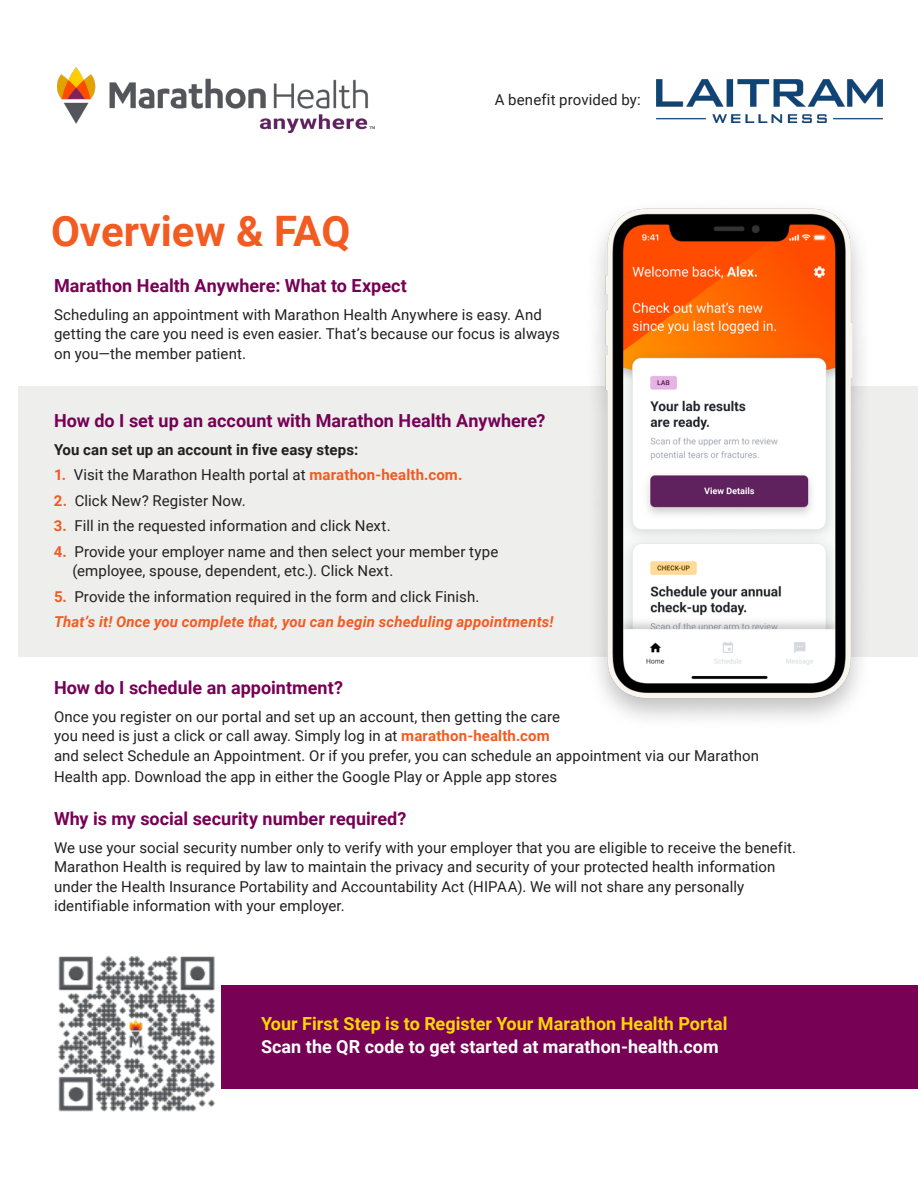
<style>
.page{position:relative;width:918px;height:1188px;background:#fff}
.page>*{position:absolute;margin:0;border:0;box-sizing:border-box;transform-origin:0 0}
.t1{font:700 42px "Roboto";color:#f25b21}
.t2{font:700 18px "Roboto";color:#760155}
.t3{font:700 18px/22.5px "Roboto";color:#fed702}
.t4{font:15px/19.5px "Roboto";letter-spacing:.005em;color:#231f20}
.t5{font:italic 700 15px "Roboto";letter-spacing:.01em;color:#f25b21}
.t6{font:700 15px "Roboto";letter-spacing:.01em;color:#231f20}
.s1{font-weight:700;color:#f25b21}
.s2{color:#fff}
</style>
<div class="page">
<img style="left:58px;top:68px;width:316px;height:64px">
<div style="left:18px;top:386px;width:900px;height:271px;background:#eeeeed"></div>
<div style="left:198px;top:986px;width:720px;height:103px;background:#760155"></div>
<img style="left:58px;top:956px;width:162px;height:156px">
<img style="left:596px;top:208px;width:267px;height:511px">
<img style="left:657px;top:79px;width:226px;height:44px">
<p class="t1" style="left:51px;top:202px;width:301px">Overview &amp; FAQ</p>
<p class="t4" style="left:495px;top:90px;width:147px">A benefit provided by:</p>
<p class="t2" style="left:54px;top:273px;width:354px">Marathon Health Anywhere: What to Expect</p>
<p class="t4" style="left:54px;top:304px;width:508px">Scheduling an appointment with Marathon Health Anywhere is easy. And getting the care you need is even easier. That’s because our focus is always on you—the member patient.</p>
<p class="t2" style="left:54px;top:408px;width:493px">How do I set up an account with Marathon Health Anywhere?</p>
<p class="t6" style="left:54px;top:439px;width:306px">You can set up an account in five easy steps:</p>
<p class="t4" style="left:54px;top:464px;width:410px"><span class="s1">1.</span> Visit the Marathon Health portal at <span class="s1">marathon-health.com.</span></p>
<p class="t4" style="left:54px;top:490px;width:193px"><span class="s1">2.</span> Click New? Register Now.</p>
<p class="t4" style="left:54px;top:515px;width:338px"><span class="s1">3.</span> Fill in the requested information and click Next.</p>
<p class="t4" style="left:73px;top:541px;width:427px;text-indent:-19px"><span class="s1">4.</span> Provide your employer name and then select your member type (employee, spouse, dependent, etc.). Click Next.</p>
<p class="t4" style="left:54px;top:586px;width:427px"><span class="s1">5.</span> Provide the information required in the form and click Finish.</p>
<p class="t5" style="left:54px;top:611px;width:501px">That’s it! Once you complete that, you can begin scheduling appointments!</p>
<p class="t2" style="left:54px;top:675px;width:291px">How do I schedule an appointment?</p>
<p class="t4" style="left:54px;top:706px;width:707px">Once you register on our portal and set up an account, then getting the care<br>you need is just a click or call away. Simply log in at <span class="s1">marathon-health.com<br></span>and select Schedule an Appointment. Or if you prefer, you can schedule an appointment via our Marathon</p>
<p class="t4" style="left:54px;top:766px;width:505px">Health app. Download the app in either the Google Play or Apple app stores</p>
<p class="t2" style="left:54px;top:806px;width:354px">Why is my social security number required?</p>
<p class="t4" style="left:54px;top:837px;width:744px">We use your social security number only to verify with your employer that you are eligible to receive the benefit.<br>Marathon Health is required by law to maintain the privacy and security of your protected health information under the Health Insurance Portability and Accountability Act (HIPAA). We will not share any personally identifiable information with your employer.</p>
<p class="t3" style="left:261px;top:1012px;width:468px">Your First Step is to Register Your Marathon Health Portal<br><span class="s2">Scan the QR code to get started at marathon-health.com</span></p>
</div>
